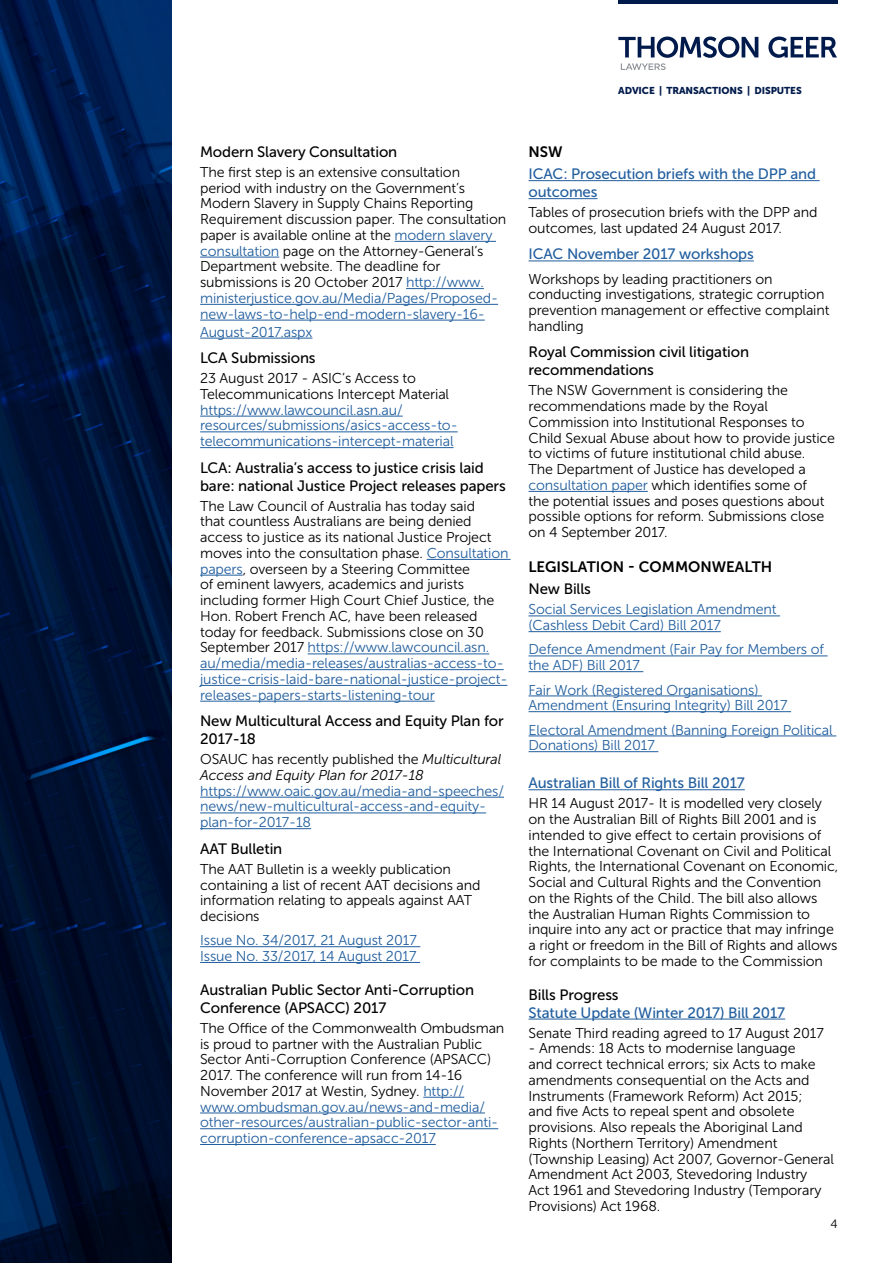
<style>
.page{position:relative;width:893px;height:1263px;background:#fff}
.page>*{position:absolute;margin:0;border:0;box-sizing:border-box;transform-origin:0 0}
.t1{font:15px/18px "Museo Sans 500";letter-spacing:-.01em;color:#000}
.t2{font:15px/18px "Museo Sans 500";letter-spacing:-.01em;color:#215e9e}
.t3{font:15px "Museo Sans 700";color:#000}
.t4{font:14.25px/15.8px "Museo Sans 300";letter-spacing:-.01em;color:#000}
.t5{font:14.25px/15.8px "Museo Sans 300";letter-spacing:-.01em;color:#215e9e}
.t6{font:italic 14.25px/15.8px "Museo Sans 300";letter-spacing:-.01em;color:#000}
.t7{font:12px "Museo Sans 300";color:#000}
.t8{font:9.9px "Museo Sans 900";letter-spacing:-.01em;color:#001a4b}
.s1{color:#215e9e}
.s2{font-style:normal}
</style>
<div class="page">
<img style="left:0;top:0;width:172px;height:1263px">
<svg style="left:618px;top:37px;width:219px;height:33px"></svg>
<hr style="left:618px;top:0;width:219px;height:4px;background:#001a4b">
<hr style="left:395px;top:241px;width:101px;height:1px;background:#215e9e">
<hr style="left:200px;top:257px;width:79px;height:1px;background:#215e9e">
<hr style="left:406px;top:288px;width:78px;height:1px;background:#215e9e">
<hr style="left:200px;top:304px;width:298px;height:1px;background:#215e9e">
<hr style="left:200px;top:320px;width:285px;height:1px;background:#215e9e">
<hr style="left:200px;top:338px;width:112px;height:1px;background:#215e9e">
<hr style="left:200px;top:416px;width:203px;height:1px;background:#215e9e">
<hr style="left:200px;top:431px;width:258px;height:1px;background:#215e9e">
<hr style="left:200px;top:447px;width:254px;height:1px;background:#215e9e">
<hr style="left:427px;top:559px;width:84px;height:1px;background:#215e9e">
<hr style="left:200px;top:575px;width:43px;height:1px;background:#215e9e">
<hr style="left:308px;top:653px;width:181px;height:1px;background:#215e9e">
<hr style="left:200px;top:669px;width:304px;height:1px;background:#215e9e">
<hr style="left:200px;top:685px;width:307px;height:1px;background:#215e9e">
<hr style="left:200px;top:701px;width:235px;height:1px;background:#215e9e">
<hr style="left:200px;top:797px;width:304px;height:1px;background:#215e9e">
<hr style="left:200px;top:812px;width:286px;height:1px;background:#215e9e">
<hr style="left:200px;top:828px;width:111px;height:1px;background:#215e9e">
<hr style="left:200px;top:946px;width:220px;height:1px;background:#215e9e">
<hr style="left:200px;top:962px;width:220px;height:1px;background:#215e9e">
<hr style="left:423px;top:1097px;width:41px;height:1px;background:#215e9e">
<hr style="left:200px;top:1112px;width:285px;height:1px;background:#215e9e">
<hr style="left:200px;top:1128px;width:298px;height:1px;background:#215e9e">
<hr style="left:200px;top:1144px;width:236px;height:1px;background:#215e9e">
<hr style="left:529px;top:180px;width:291px;height:1px;background:#215e9e">
<hr style="left:529px;top:198px;width:68px;height:1px;background:#215e9e">
<hr style="left:529px;top:261px;width:225px;height:1px;background:#215e9e">
<hr style="left:529px;top:491px;width:119px;height:1px;background:#215e9e">
<hr style="left:529px;top:615px;width:251px;height:1px;background:#215e9e">
<hr style="left:529px;top:631px;width:192px;height:1px;background:#215e9e">
<hr style="left:529px;top:655px;width:299px;height:1px;background:#215e9e">
<hr style="left:529px;top:671px;width:114px;height:1px;background:#215e9e">
<hr style="left:529px;top:695px;width:233px;height:1px;background:#215e9e">
<hr style="left:529px;top:711px;width:262px;height:1px;background:#215e9e">
<hr style="left:529px;top:735px;width:307px;height:1px;background:#215e9e">
<hr style="left:529px;top:751px;width:129px;height:1px;background:#215e9e">
<hr style="left:529px;top:789px;width:216px;height:1px;background:#215e9e">
<hr style="left:529px;top:1019px;width:256px;height:1px;background:#215e9e">
<p class="t1" style="left:200px;top:143px;width:199px">Modern Slavery Consultation</p>
<p class="t4" style="left:200px;top:164px;width:308px">The first step is an extensive consultation<br>period with industry on the Government’s Modern Slavery in Supply Chains Reporting Requirement discussion paper. The consultation paper is available online at the <span class="s1">modern slavery consultation</span> page on the Attorney-General’s Department website. The deadline for submissions is 20 October 2017 <span class="s1">http://www. ministerjustice.gov.au/Media/Pages/Proposed&shy;new-laws-to-help-end-modern-slavery-16-</span></p>
<p class="t5" style="left:200px;top:324px;width:114px">August-2017.aspx</p>
<p class="t1" style="left:200px;top:349px;width:117px">LCA Submissions</p>
<p class="t4" style="left:200px;top:370px;width:251px">23 August 2017 - ASIC’s Access to<br>Telecommunications Intercept Material</p>
<p class="t5" style="left:200px;top:402px;width:259px">https://www.lawcouncil.asn.au/ resources/submissions/asics-access-to&shy;telecommunications-intercept-material</p>
<p class="t1" style="left:200px;top:459px;width:307px">LCA: Australia’s access to justice crisis laid bare: national Justice Project releases papers</p>
<p class="t4" style="left:200px;top:498px;width:310px">The Law Council of Australia has today said<br>that countless Australians are being denied access to justice as its national Justice Project moves into the consultation phase. <span class="s1">Consultation papers</span>, overseen by a Steering Committee<br>of eminent lawyers, academics and jurists including former High Court Chief Justice, the Hon. Robert French AC, have been released today for feedback. Submissions close on 30<br>September 2017 <span class="s1">https://www.lawcouncil.asn. au/media/media-releases/australias-access-to&shy;justice-crisis-laid-bare-national-justice-project&shy;releases-papers-starts-listening-tour</span></p>
<p class="t1" style="left:200px;top:712px;width:305px">New Multicultural Access and Equity Plan for<br>2017-18</p>
<p class="t6" style="left:200px;top:751px;width:303px"><span class="s2">OSAUC has recently published the</span> Multicultural<br>Access and Equity Plan for 2017-18</p>
<p class="t5" style="left:200px;top:783px;width:305px">https://www.oaic.gov.au/media-and-speeches/ news/new-multicultural-access-and-equity&shy;plan-for-2017-18</p>
<p class="t1" style="left:200px;top:840px;width:84px">AAT Bulletin</p>
<p class="t4" style="left:200px;top:861px;width:282px">The AAT Bulletin is a weekly publication containing a list of recent AAT decisions and information relating to appeals against AAT decisions</p>
<p class="t5" style="left:200px;top:932px;width:218px">Issue No. 34/2017, 21 August 2017<br>Issue No. 33/2017, 14 August 2017</p>
<p class="t1" style="left:200px;top:981px;width:275px">Australian Public Sector Anti-Corruption<br>Conference (APSACC) 2017</p>
<p class="t4" style="left:200px;top:1020px;width:306px">The Office of the Commonwealth Ombudsman is proud to partner with the Australian Public Sector Anti-Corruption Conference (APSACC)<br>2017. The conference will run from 14-16<br>November 2017 at Westin, Sydney. <span class="s1">http:// www.ombudsman.gov.au/news-and-media/ other-resources/australian-public-sector-anti&shy;corruption-conference-apsacc-2017</span></p>
<p class="t8" style="left:618px;top:85px;width:185px">ADVICE | TRANSACTIONS | DISPUTES</p>
<p class="t3" style="left:529px;top:143px;width:36px">NSW</p>
<p class="t2" style="left:529px;top:165px;width:289px">ICAC: Prosecution briefs with the DPP and outcomes</p>
<p class="t4" style="left:529px;top:204px;width:290px">Tables of prosecution briefs with the DPP and outcomes, last updated 24 August 2017.</p>
<p class="t2" style="left:529px;top:245px;width:227px">ICAC November 2017 workshops</p>
<p class="t4" style="left:529px;top:271px;width:302px">Workshops by leading practitioners on conducting investigations, strategic corruption prevention management or effective complaint handling</p>
<p class="t1" style="left:529px;top:343px;width:222px">Royal Commission civil litigation recommendations</p>
<p class="t4" style="left:529px;top:383px;width:308px">The NSW Government is considering the recommendations made by the Royal Commission into Institutional Responses to Child Sexual Abuse about how to provide justice to victims of future institutional child abuse.<br>The Department of Justice has developed a <span class="s1">consultation paper</span> which identifies some of<br>the potential issues and poses questions about possible options for reform. Submissions close on 4 September 2017.</p>
<p class="t3" style="left:529px;top:559px;width:245px">LEGISLATION - COMMONWEALTH</p>
<p class="t1" style="left:529px;top:580px;width:64px">New Bills</p>
<p class="t5" style="left:529px;top:602px;width:249px">Social Services Legislation Amendment (Cashless Debit Card) Bill 2017</p>
<p class="t5" style="left:529px;top:642px;width:297px">Defence Amendment (Fair Pay for Members of the ADF) Bill 2017</p>
<p class="t5" style="left:529px;top:682px;width:260px">Fair Work (Registered Organisations)<br>Amendment (Ensuring Integrity) Bill 2017</p>
<p class="t5" style="left:529px;top:722px;width:306px">Electoral Amendment (Banning Foreign Political<br>Donations) Bill 2017</p>
<p class="t2" style="left:529px;top:774px;width:218px">Australian Bill of Rights Bill 2017</p>
<p class="t4" style="left:529px;top:796px;width:311px">HR 14 August 2017- It is modelled very closely on the Australian Bill of Rights Bill 2001 and is intended to give effect to certain provisions of the International Covenant on Civil and Political Rights, the International Covenant on Economic, Social and Cultural Rights and the Convention on the Rights of the Child. The bill also allows the Australian Human Rights Commission to inquire into any act or practice that may infringe a right or freedom in the Bill of Rights and allows for complaints to be made to the Commission</p>
<p class="t1" style="left:529px;top:985px;width:92px">Bills Progress</p>
<p class="t2" style="left:529px;top:1003px;width:258px">Statute Update (Winter 2017) Bill 2017</p>
<p class="t4" style="left:529px;top:1025px;width:297px">Senate Third reading agreed to 17 August 2017</p>
<p class="t4" style="left:529px;top:1041px;width:307px">- Amends: 18 Acts to modernise language<br>and correct technical errors; six Acts to make amendments consequential on the Acts and Instruments (Framework Reform) Act 2015;<br>and five Acts to repeal spent and obsolete provisions. Also repeals the Aboriginal Land Rights (Northern Territory) Amendment (Township Leasing) Act 2007, Governor-General Amendment Act 2003, Stevedoring Industry<br>Act 1961 and Stevedoring Industry (Temporary Provisions) Act 1968.</p>
<p class="t7" style="left:830px;top:1217px;width:9px">4</p>
</div>
